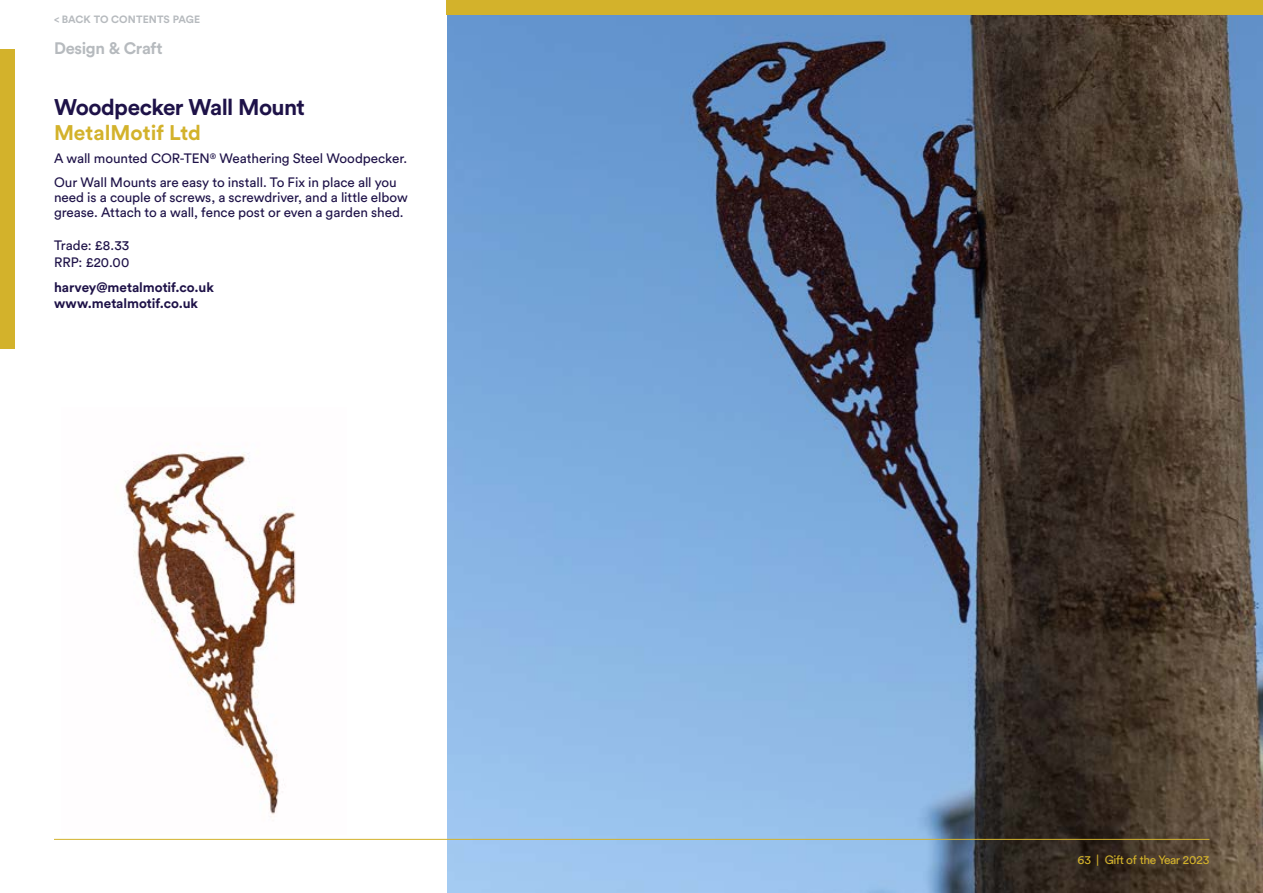
<style>
.page{position:relative;width:1263px;height:893px;background:#fff}
.page>*{position:absolute;margin:0;border:0;box-sizing:border-box;transform-origin:0 0}
.t1{font:700 22.5px "Circular Std";letter-spacing:-.025em;color:#1e1248}
.t2{font:700 21px "Circular Std";color:#d3b22b}
.t3{font:700 16.5px "Circular Std";letter-spacing:-.02em;color:#b6babe}
.t4{font:13.5px/23.5px "Circular Std";letter-spacing:-.005em;color:#1e1248}
.t5{font:700 13.5px/16.5px "Circular Std";letter-spacing:-.005em;color:#1e1248}
.t6{font:12px "Circular Std";letter-spacing:-.03em;color:#d3b22b}
.t7{font:700 10.5px "Circular Std";letter-spacing:.01em;color:#b6babe}
</style>
<div class="page">
<img style="left:446px;top:15px;width:817px;height:878px">
<img style="left:124px;top:452px;width:172px;height:363px">
<hr style="left:54px;top:839px;width:1155px;height:1px;background:#d3b22b">
<div style="left:446px;top:0;width:817px;height:15px;background:#d3b22b"></div>
<div style="left:0;top:49px;width:15px;height:299px;background:#d3b22b"></div>
<p class="t7" style="left:54px;top:13px;width:148px">&lt; BACK TO CONTENTS PAGE</p>
<p class="t3" style="left:54px;top:38px;width:110px">Design &amp; Craft</p>
<h1 class="t1" style="left:54px;top:92px;width:252px">Woodpecker Wall Mount</h1>
<h2 class="t2" style="left:54px;top:119px;width:149px">MetalMotif Ltd</h2>
<p class="t4" style="left:54px;top:147px;width:355px">A wall mounted COR-TEN<sup>®</sup> Weathering Steel Woodpecker.<br>Our Wall Mounts are easy to install. To Fix in place all you</p>
<p class="t4" style="left:54px;top:190px;width:355px;line-height:15px">need is a couple of screws, a screwdriver, and a little elbow grease. Attach to a wall, fence post or even a garden shed.</p>
<p class="t4" style="left:54px;top:237px;width:77px;line-height:16.5px">Trade: £8.33<br>RRP: £20.00</p>
<p class="t5" style="left:54px;top:279px;width:161px">harvey@metalmotif.co.uk www.metalmotif.co.uk</p>
<p class="t6" style="left:1077px;top:852px;width:134px">63 | Gift of the Year 2023</p>
</div>
